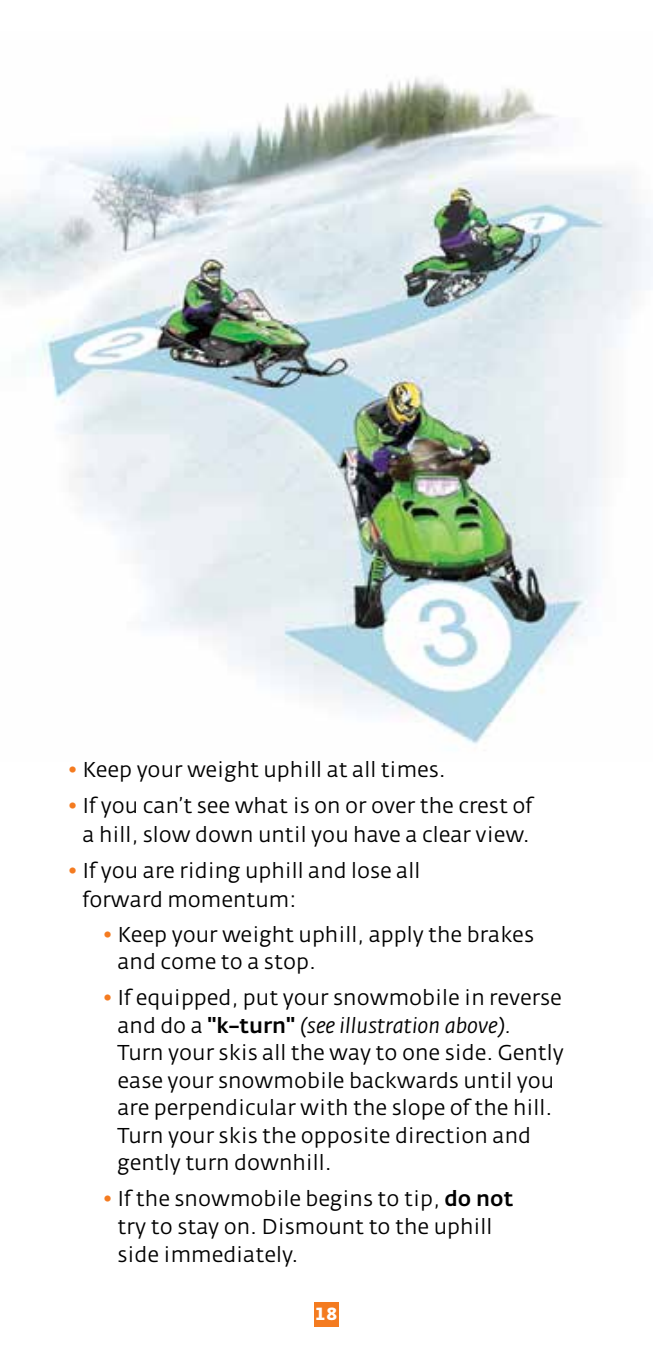
<style>
.page{position:relative;width:653px;height:1350px;background:#fff}
.page>*{position:absolute;margin:0;border:0;box-sizing:border-box;transform-origin:0 0}
.t1{font:21.25px/27.5px "Fedra Sans Alt Book TF";color:#000}
.t2{font:italic 21.25px "Fedra Sans Alt";color:#000}
.t3{font:17.5px "Fedra Sans Alt Bold TF";color:#fff}
.s1{color:#f47b20}
.s2{font-family:"Fedra Sans Alt Book TF";font-style:normal}
.s3{font-family:"Fedra Sans Alt Medium TF";font-style:normal}
.s4{font-family:"Fedra Sans Alt Medium TF"}
</style>
<div class="page">
<img style="left:0;top:77px;width:652px;height:667px">
<div style="left:314px;top:1302px;width:24px;height:25px;background:#f47b20"></div>
<p class="t1" style="left:68px;top:757px;width:380px"><span class="s1">•</span> Keep your weight uphill at all times.</p>
<p class="t1" style="left:68px;top:792px;width:466px;line-height:28.8px;text-align:center"><span class="s1">•</span> If you can’t see what is on or over the crest of a hill, slow down until you have a clear view.</p>
<p class="t1" style="left:82px;top:857px;width:339px;line-height:28.8px;text-indent:-15px"><span class="s1">•</span> If you are riding uphill and lose all forward momentum:</p>
<p class="t1" style="left:117px;top:921px;width:418px;text-indent:-15px"><span class="s1">•</span> Keep your weight uphill, apply the brakes and come to a stop.</p>
<p class="t1" style="left:102px;top:985px;width:461px"><span class="s1">•</span> If equipped, put your snowmobile in reverse</p>
<p class="t2" style="left:117px;top:1014px;width:395px"><span class="s2">and do a</span> <span class="s3">"k–turn"</span> (see illustration above).</p>
<p class="t1" style="left:117px;top:1040px;width:448px">Turn your skis all the way to one side. Gently ease your snowmobile backwards until you are perpendicular with the slope of the hill.<br>Turn your skis the opposite direction and gently turn downhill.</p>
<p class="t1" style="left:117px;top:1185px;width:397px;text-indent:-15px"><span class="s1">•</span> If the snowmobile begins to tip, <span class="s4">do not </span>try to stay on. Dismount to the uphill side immediately.</p>
<p class="t3" style="left:315px;top:1304px;width:24px">18</p>
</div>
